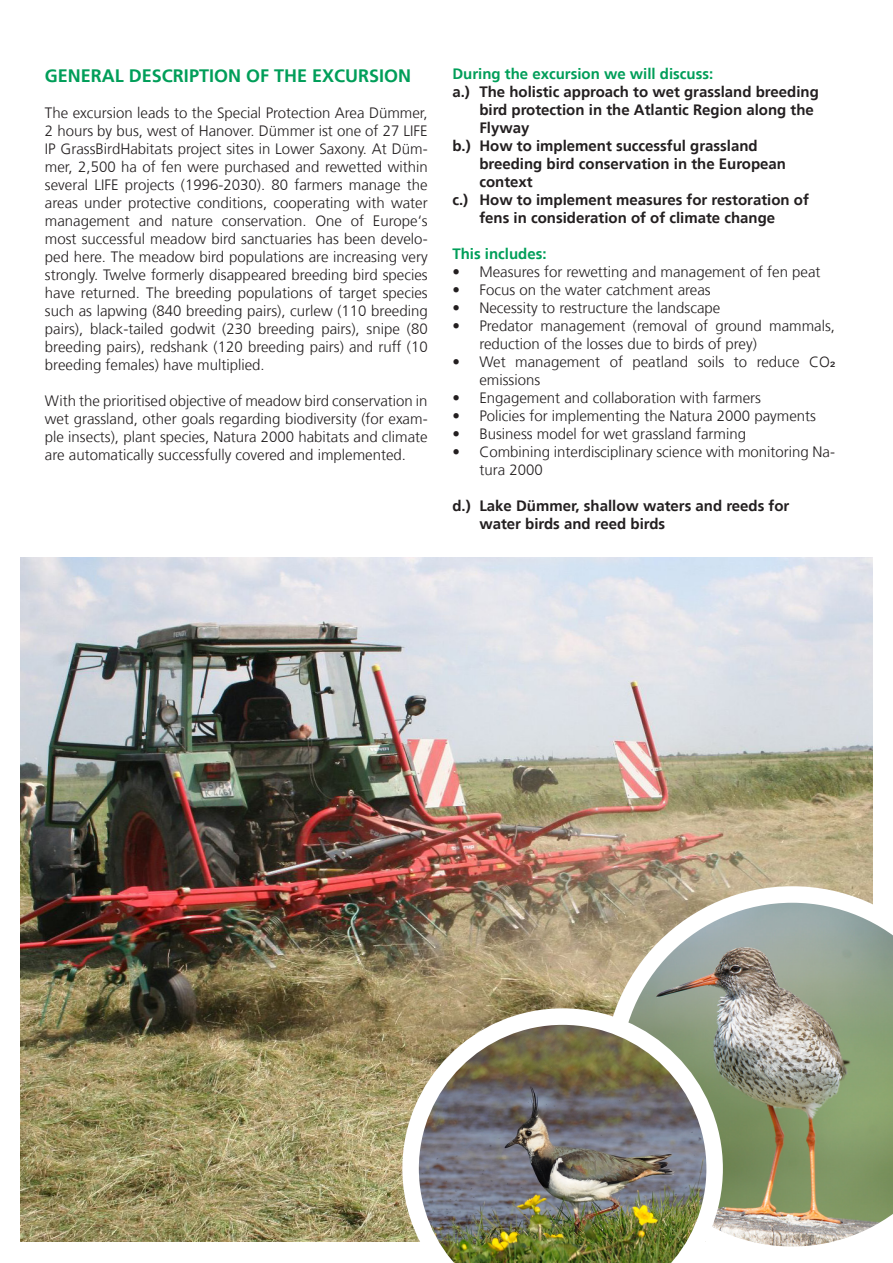
<style>
.page{position:relative;width:893px;height:1263px;background:#fff}
.page>*{position:absolute;margin:0;border:0;box-sizing:border-box;transform-origin:0 0}
.t1{font:700 18px "NDS Frutiger";color:#009e59}
.t2{font:300 15px/18px "NDS Frutiger";color:#231f20}
.t3{font:700 15px/18px "NDS Frutiger";color:#231f20}
.t4{font:700 15px "NDS Frutiger";color:#009e59}
.s1{font-family:"Arial";font-weight:400}
</style>
<div class="page">
<img style="left:20px;top:557px;width:853px;height:684px">
<img style="left:604px;top:886px;width:289px;height:361px">
<img style="left:402px;top:1008px;width:321px;height:255px">
<p class="t1" style="left:45px;top:65px;width:368px">GENERAL DESCRIPTION OF THE EXCURSION</p>
<p class="t2" style="left:45px;top:104px;width:384px;text-align:justify">The excursion leads to the Special Protection Area Dümmer, 2 hours by bus, west of Hanover. Dümmer ist one of 27 LIFE IP GrassBirdHabitats project sites in Lower Saxony. At Düm&shy;mer, 2,500 ha of fen were purchased and rewetted within several LIFE projects (1996-2030). 80 farmers manage the areas under protective conditions, cooperating with water management and nature conservation. One of Europe‘s most successful meadow bird sanctuaries has been develo&shy;ped here. The meadow bird populations are increasing very strongly. Twelve formerly disappeared breeding bird species have returned. The breeding populations of target species such as lapwing (840 breeding pairs), curlew (110 breeding pairs), black-tailed godwit (230 breeding pairs), snipe (80 breeding pairs), redshank (120 breeding pairs) and ruff (10 breeding females) have multiplied.</p>
<p class="t2" style="left:45px;top:392px;width:384px;text-align:justify">With the prioritised objective of meadow bird conservation in wet grassland, other goals regarding biodiversity (for exam&shy;ple insects), plant species, Natura 2000 habitats and climate are automatically successfully covered and implemented.</p>
<p class="t4" style="left:452px;top:65px;width:262px">During the excursion we will discuss:</p>
<p class="t3" style="left:479px;top:83px;width:341px;text-indent:-27px">a.) The holistic approach to wet grassland breeding bird protection in the Atlantic Region along the<br>Flyway</p>
<p class="t3" style="left:479px;top:137px;width:308px;text-indent:-27px">b.) How to implement successful grassland breeding bird conservation in the European context</p>
<p class="t3" style="left:452px;top:191px;width:358px;text-align:center">c.) How to implement measures for restoration of fens in consideration of of climate change</p>
<p class="t4" style="left:452px;top:245px;width:96px">This includes:</p>
<p class="t2" style="left:452px;top:263px;width:370px">• Measures for rewetting and management of fen peat</p>
<p class="t2" style="left:452px;top:281px;width:260px">• Focus on the water catchment areas</p>
<p class="t2" style="left:452px;top:299px;width:270px">• Necessity to restructure the landscape</p>
<p class="t2" style="left:479px;top:317px;width:357px;text-indent:-27px">• Predator management (removal of ground mammals, reduction of the losses due to birds of prey)</p>
<p class="t2" style="left:479px;top:353px;width:357px;text-indent:-27px">• Wet management of peatland soils to reduce CO<span class="s1">2 </span>emissions</p>
<p class="t2" style="left:452px;top:389px;width:310px">• Engagement and collaboration with farmers</p>
<p class="t2" style="left:452px;top:407px;width:365px">• Policies for implementing the Natura 2000 payments</p>
<p class="t2" style="left:452px;top:425px;width:295px">• Business model for wet grassland farming</p>
<p class="t2" style="left:479px;top:443px;width:357px;text-indent:-27px">• Combining interdisciplinary science with monitoring Na&shy;tura 2000</p>
<p class="t3" style="left:479px;top:497px;width:312px;text-indent:-27px">d.) Lake Dümmer, shallow waters and reeds for water birds and reed birds</p>
</div>
